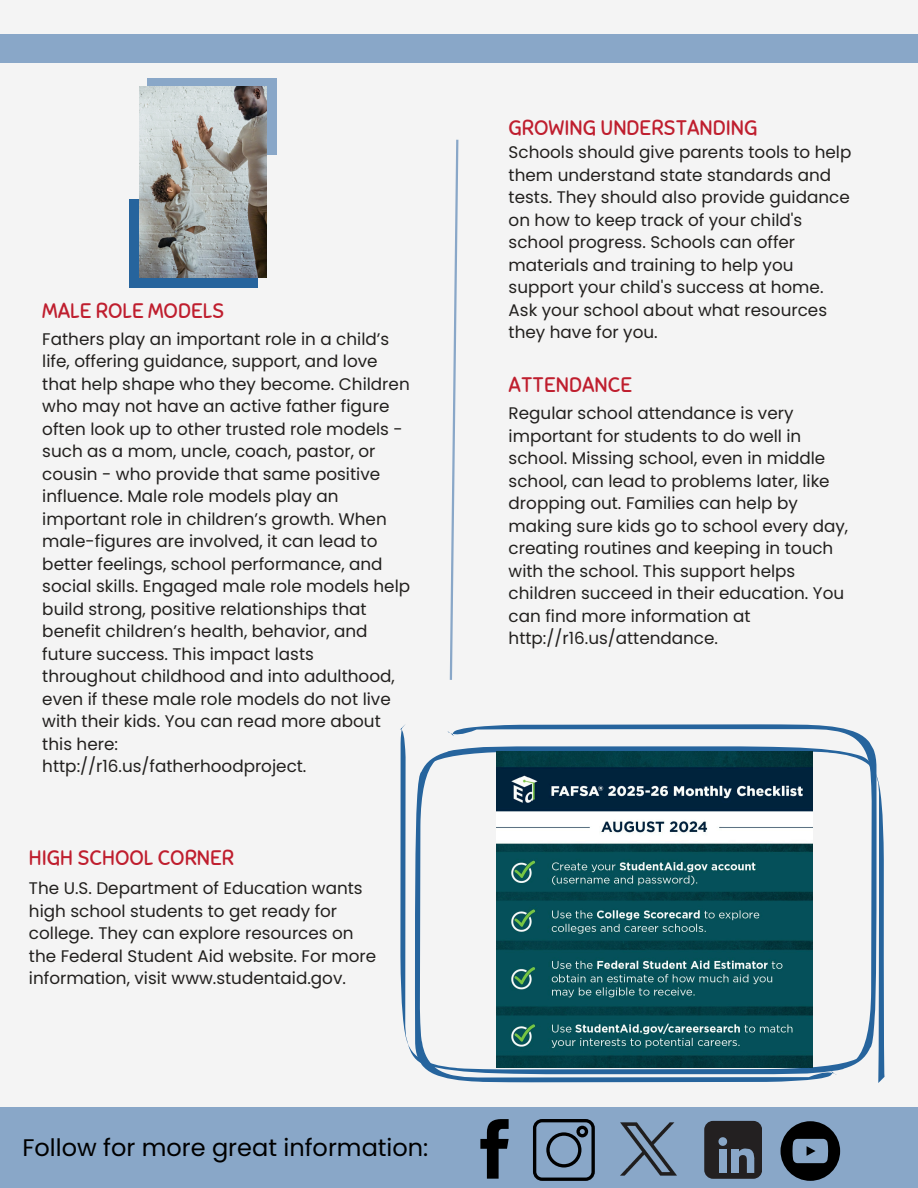
<style>
.page{position:relative;width:918px;height:1188px;background:#f4f4f4}
.page>*{position:absolute;margin:0;border:0;box-sizing:border-box;transform-origin:0 0}
.t1{font:24px "Poppins";color:#000}
.t2{font:21px "Sniglet";color:#bf1e2e}
.t3{font:16.8px/22.5px "Poppins";color:#22201e}
</style>
<div class="page">
<div style="left:0;top:35px;width:918px;height:28px;background:#89a7c8"></div>
<svg style="left:449px;top:139px;width:10px;height:541px"></svg>
<div style="left:129px;top:200px;width:129px;height:88px;background:#26649d"></div>
<div style="left:147px;top:78px;width:129px;height:77px;background:#89a7c8"></div>
<img style="left:140px;top:87px;width:127px;height:191px">
<div style="left:0;top:1108px;width:918px;height:80px;background:#89a7c8"></div>
<svg style="left:480px;top:1119px;width:29px;height:60px"></svg>
<svg style="left:533px;top:1119px;width:62px;height:62px"></svg>
<img style="left:620px;top:1122px;width:57px;height:54px">
<div style="left:704px;top:1121px;width:58px;height:57px;background:#232021;border-radius:9px"></div>
<svg style="left:718px;top:1137px;width:9px;height:9px"></svg>
<div style="left:719px;top:1149px;width:8px;height:24px;background:#89a7c8"></div>
<div style="left:731px;top:1149px;width:7px;height:24px;background:#89a7c8"></div>
<svg style="left:738px;top:1148px;width:17px;height:25px"></svg>
<svg style="left:781px;top:1121px;width:59px;height:60px"></svg>
<svg style="left:400px;top:724px;width:472px;height:334px"></svg>
<svg style="left:415px;top:746px;width:470px;height:337px"></svg>
<img style="left:497px;top:752px;width:316px;height:316px">
<h2 class="t2" style="left:42px;top:298px;width:184px">MALE ROLE MODELS</h2>
<p class="t3" style="left:42px;top:327px;width:369px">Fathers play an important role in a child’s life, offering guidance, support, and love that help shape who they become. Children who may not have an active father figure often look up to other trusted role models - such as a mom, uncle, coach, pastor, or cousin - who provide that same positive influence. Male role models play an important role in children’s growth. When male-figures are involved, it can lead to better feelings, school performance, and social skills. Engaged male role models help build strong, positive relationships that benefit children’s health, behavior, and future success. This impact lasts throughout childhood and into adulthood, even if these male role models do not live with their kids. You can read more about this here:</p>
<p class="t3" style="left:42px;top:755px;width:266px">http://r16.us/fatherhoodproject.</p>
<p class="t2" style="left:29px;top:845px;width:206px">HIGH SCHOOL CORNER</p>
<p class="t3" style="left:29px;top:877px;width:349px">The U.S. Department of Education wants high school students to get ready for college. They can explore resources on the Federal Student Aid website. For more information, visit www.studentaid.gov.</p>
<p class="t1" style="left:22px;top:1131px;width:407px">Follow for more great information:</p>
<h2 class="t2" style="left:509px;top:115px;width:250px">GROWING UNDERSTANDING</h2>
<p class="t3" style="left:509px;top:141px;width:344px">Schools should give parents tools to help them understand state standards and tests. They should also provide guidance on how to keep track of your child's school progress. Schools can offer materials and training to help you support your child's success at home.<br>Ask your school about what resources they have for you.</p>
<h2 class="t2" style="left:509px;top:372px;width:125px">ATTENDANCE</h2>
<p class="t3" style="left:509px;top:402px;width:341px">Regular school attendance is very important for students to do well in school. Missing school, even in middle school, can lead to problems later, like dropping out. Families can help by making sure kids go to school every day, creating routines and keeping in touch with the school. This support helps children succeed in their education. You can find more information at</p>
<h1 class="t3" style="left:509px;top:627px;width:211px">http://r16.us/attendance.</h1>
</div>
